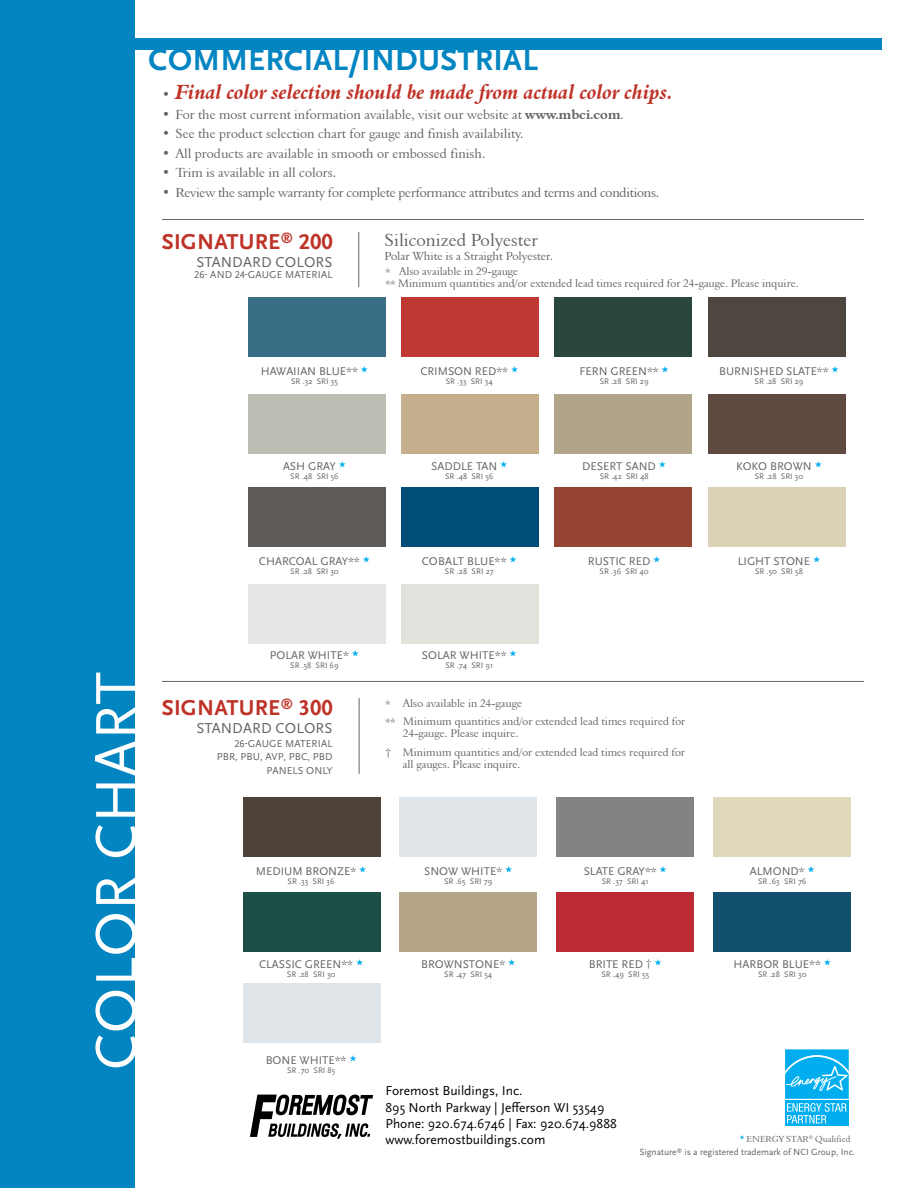
<style>
.page{position:relative;width:918px;height:1188px;background:#fff}
.page>*{position:absolute;margin:0;border:0;box-sizing:border-box;transform-origin:0 0}
.t1{font:60px "Scala Sans OT";letter-spacing:.01em;color:#fff}
.t2{font:700 31.5px "Scala Sans OT";letter-spacing:.01em;color:#0385c1}
.t3{font:700 22.5px "Scala Sans OT";letter-spacing:.01em;color:#be3227}
.t4{font:21px "Aldine 401 BT Bold Italic A";color:#be3227}
.t5{font:18px "Aldine 401 BT Roman A";color:#636466}
.t6{font:15px "Scala Sans OT";letter-spacing:.01em;color:#636466}
.t7{font:13.5px "Aldine 401 BT Roman A";color:#636466}
.t8{font:13.5px/16.2px "Scala Sans OT";color:#000}
.t9{font:13.5px "Aldine 401 BT Roman A";letter-spacing:-.02em;color:#636466}
.t10{font:12px "Aldine 401 BT Roman A";color:#636466}
.t11{font:11.7px "Scala Sans OT";color:#636466}
.t12{font:11.25px/18.8px "Aldine 401 BT Roman A";color:#636466}
.t13{font:10.5px/13.5px "Scala Sans OT";letter-spacing:.01em;color:#636466;text-align:right}
.t14{font:9.3px "Scala Sans OT";color:#636466}
.t15{font:9px "Aldine 401 BT Roman A";color:#636466}
.t16{font:8.4px "Scala Sans OT";color:#636466}
.s1{font-family:"Aldine 401 BT Roman A";font-size:13.5px;color:#636466}
.s2{font-family:"Aldine 401 BT Bold A"}
.s3{font-family:"Scala Sans OT";font-size:9.9px}
.s4{font-size:9.9px}
</style>
<div class="page">
<hr style="left:162px;top:681px;width:702px;height:1px;background:#636466">
<hr style="left:162px;top:219px;width:702px;height:1px;background:#636466">
<div style="left:0;top:0;width:135px;height:1188px;background:#0385c1"></div>
<hr style="left:358px;top:232px;width:1px;height:55px;background:#636466">
<div style="left:7px;top:38px;width:874px;height:11px;background:#0385c1"></div>
<hr style="left:359px;top:698px;width:1px;height:76px;background:#636466">
<div style="left:785px;top:1100px;width:64px;height:26px;background:linear-gradient(to right,#00aeef,#00aeef)"></div>
<svg style="left:785px;top:1049px;width:64px;height:74px;background:#2dbcf1"></svg>
<div style="left:248px;top:297px;width:138px;height:60px;background:#386f87"></div>
<div style="left:248px;top:487px;width:138px;height:59px;background:#5d5a58"></div>
<div style="left:243px;top:893px;width:137px;height:59px;background:#1c5047"></div>
<div style="left:248px;top:394px;width:138px;height:59px;background:#bdbdb3"></div>
<div style="left:243px;top:797px;width:137px;height:60px;background:#4d4238"></div>
<div style="left:248px;top:584px;width:138px;height:59px;background:#e5e6e4"></div>
<div style="left:243px;top:984px;width:137px;height:59px;background:#dfe4e8"></div>
<div style="left:401px;top:297px;width:138px;height:60px;background:#bf3834"></div>
<div style="left:401px;top:487px;width:138px;height:59px;background:#004d76"></div>
<div style="left:400px;top:893px;width:137px;height:59px;background:#b7a587"></div>
<div style="left:401px;top:394px;width:138px;height:59px;background:#c4ae8b"></div>
<div style="left:400px;top:797px;width:137px;height:60px;background:#dfe4e8"></div>
<div style="left:401px;top:584px;width:138px;height:59px;background:#e1e2db"></div>
<div style="left:555px;top:297px;width:137px;height:60px;background:#2a473f"></div>
<div style="left:555px;top:487px;width:137px;height:59px;background:#954333"></div>
<div style="left:557px;top:893px;width:137px;height:59px;background:#bd2c34"></div>
<div style="left:555px;top:394px;width:137px;height:59px;background:#b0a589"></div>
<div style="left:557px;top:797px;width:137px;height:60px;background:#828482"></div>
<div style="left:708px;top:297px;width:137px;height:60px;background:#4e4740"></div>
<div style="left:708px;top:487px;width:137px;height:59px;background:#dbd1b6"></div>
<div style="left:713px;top:893px;width:138px;height:59px;background:#12506d"></div>
<div style="left:708px;top:394px;width:137px;height:59px;background:#5f4a41"></div>
<div style="left:713px;top:797px;width:138px;height:60px;background:#dfd8bd"></div>
<svg style="left:250px;top:1095px;width:123px;height:44px"></svg>
<h2 class="t2" style="left:149px;top:41px;width:391px">COMMERCIAL/INDUSTRIAL</h2>
<h3 class="t4" style="left:162px;top:79px;width:512px"><span class="s1">•</span> Final color selection should be made from actual color chips.</h3>
<p class="t7" style="left:162px;top:106px;width:463px">• For the most current information available, visit our website at <span class="s2">www.mbci.com</span>.</p>
<p class="t7" style="left:162px;top:126px;width:363px">• See the product selection chart for gauge and finish availability.</p>
<p class="t7" style="left:162px;top:145px;width:325px">• All products are available in smooth or embossed finish.</p>
<p class="t7" style="left:162px;top:165px;width:176px">• Trim is available in all colors.</p>
<p class="t9" style="left:162px;top:184px;width:499px">• Review the sample warranty for complete performance attributes and terms and conditions.</p>
<h3 class="t5" style="left:384px;top:229px;width:155px">Siliconized Polyester</h3>
<p class="t10" style="left:384px;top:249px;width:170px">Polar White is a Straight Polyester.</p>
<p class="t12" style="left:386px;top:265px;width:415px;line-height:12px"><span class="s3">*</span> Also available in 29-gauge<br><span class="s3">**</span> Minimum quantities and/or extended lead times required for 24-gauge. Please inquire.</p>
<h3 class="t3" style="left:162px;top:228px;width:172px">SIGNATURE<sup>®</sup> 200</h3>
<p class="t6" style="left:196px;top:253px;width:138px">STANDARD COLORS</p>
<p class="t13" style="left:194px;top:268px;width:140px">26- AND 24-GAUGE MATERIAL</p>
<p class="t11" style="left:261px;top:364px;width:109px">HAWAIIAN BLUE** <sup>✭</sup></p>
<p class="t16" style="left:291px;top:376px;width:48px">SR .32 SRI 35</p>
<p class="t11" style="left:283px;top:459px;width:64px">ASH GRAY <sup>✭</sup></p>
<p class="t16" style="left:290px;top:471px;width:50px">SR .48 SRI 56</p>
<p class="t11" style="left:420px;top:364px;width:99px">CRIMSON RED** <sup>✭</sup></p>
<p class="t16" style="left:446px;top:376px;width:48px">SR .33 SRI 34</p>
<p class="t11" style="left:431px;top:459px;width:78px">SADDLE TAN <sup>✭</sup></p>
<p class="t16" style="left:445px;top:471px;width:50px">SR .48 SRI 56</p>
<p class="t11" style="left:579px;top:364px;width:91px">FERN GREEN** <sup>✭</sup></p>
<p class="t16" style="left:600px;top:376px;width:50px">SR .28 SRI 29</p>
<p class="t11" style="left:582px;top:459px;width:85px">DESERT SAND <sup>✭</sup></p>
<p class="t16" style="left:600px;top:471px;width:50px">SR .42 SRI 48</p>
<p class="t11" style="left:719px;top:364px;width:121px">BURNISHED SLATE** <sup>✭</sup></p>
<p class="t16" style="left:755px;top:376px;width:50px">SR .28 SRI 29</p>
<p class="t11" style="left:736px;top:459px;width:87px">KOKO BROWN <sup>✭</sup></p>
<p class="t16" style="left:755px;top:471px;width:50px">SR .28 SRI 30</p>
<p class="t11" style="left:259px;top:554px;width:113px">CHARCOAL GRAY** <sup>✭</sup></p>
<p class="t16" style="left:290px;top:566px;width:50px">SR .28 SRI 30</p>
<p class="t11" style="left:422px;top:554px;width:96px">COBALT BLUE** <sup>✭</sup></p>
<p class="t16" style="left:445px;top:566px;width:50px">SR .28 SRI 27</p>
<p class="t11" style="left:588px;top:554px;width:74px">RUSTIC RED <sup>✭</sup></p>
<p class="t16" style="left:600px;top:566px;width:51px">SR .36 SRI 40</p>
<p class="t11" style="left:738px;top:554px;width:84px">LIGHT STONE <sup>✭</sup></p>
<p class="t16" style="left:755px;top:566px;width:49px">SR .50 SRI 58</p>
<h1 class="t1" style="left:80px;top:1070px;width:400px;rotate:-90deg">COLOR CHART</h1>
<p class="t11" style="left:270px;top:649px;width:91px">POLAR WHITE* <sup>✭</sup></p>
<p class="t16" style="left:290px;top:661px;width:50px">SR .58 SRI 69</p>
<h3 class="t3" style="left:162px;top:694px;width:172px">SIGNATURE<sup>®</sup> 300</h3>
<p class="t6" style="left:196px;top:719px;width:138px">STANDARD COLORS</p>
<p class="t13" style="left:217px;top:737px;width:117px">26-GAUGE MATERIAL<br>PBR, PBU, AVP, PBC, PBD<br>PANELS ONLY</p>
<p class="t11" style="left:422px;top:649px;width:96px">SOLAR WHITE** <sup>✭</sup></p>
<p class="t16" style="left:445px;top:661px;width:49px">SR .74 SRI 91</p>
<p class="t12" style="left:386px;top:693px;width:301px"><span class="s3">*</span> Also available in 24-gauge<br><span class="s3">**</span> Minimum quantities and/or extended lead times required for</p>
<p class="t12" style="left:386px;top:724px;width:301px;text-indent:17px">24-gauge. Please inquire.<br><span class="s3">†</span> Minimum quantities and/or extended lead times required for</p>
<p class="t12" style="left:403px;top:755px;width:119px">all gauges. Please inquire.</p>
<p class="t11" style="left:256px;top:864px;width:112px">MEDIUM BRONZE* <sup>✭</sup></p>
<p class="t16" style="left:288px;top:876px;width:49px">SR .33 SRI 36</p>
<p class="t11" style="left:259px;top:957px;width:106px">CLASSIC GREEN** <sup>✭</sup></p>
<p class="t16" style="left:287px;top:969px;width:50px">SR .28 SRI 30</p>
<p class="t11" style="left:424px;top:864px;width:90px">SNOW WHITE* <sup>✭</sup></p>
<p class="t16" style="left:444px;top:876px;width:50px">SR .65 SRI 79</p>
<p class="t11" style="left:421px;top:957px;width:96px">BROWNSTONE* <sup>✭</sup></p>
<p class="t16" style="left:444px;top:969px;width:49px">SR .47 SRI 54</p>
<p class="t11" style="left:584px;top:864px;width:85px">SLATE GRAY** <sup>✭</sup></p>
<p class="t16" style="left:602px;top:876px;width:49px">SR .37 SRI 41</p>
<p class="t11" style="left:589px;top:957px;width:74px">BRITE RED <span class="s4">†</span> <sup>✭</sup></p>
<p class="t16" style="left:601px;top:969px;width:49px">SR .49 SRI 55</p>
<p class="t11" style="left:750px;top:864px;width:67px">ALMOND* <sup>✭</sup></p>
<p class="t16" style="left:758px;top:876px;width:50px">SR .63 SRI 76</p>
<p class="t11" style="left:734px;top:957px;width:99px">HARBOR BLUE** <sup>✭</sup></p>
<p class="t16" style="left:758px;top:969px;width:50px">SR .28 SRI 30</p>
<p class="t11" style="left:266px;top:1053px;width:92px">BONE WHITE** <sup>✭</sup></p>
<p class="t16" style="left:287px;top:1065px;width:50px">SR .70 SRI 85</p>
<p class="t8" style="left:386px;top:1083px;width:233px">Foremost Buildings, Inc.<br>895 North Parkway | Jefferson WI 53549<br>Phone: 920.674.6746 | Fax: 920.674.9888 www.foremostbuildings.com</p>
<p class="t15" style="left:740px;top:1133px;width:112px"><sup>✭</sup> ENERGY STAR<sup>®</sup> Qualified</p>
<p class="t14" style="left:640px;top:1147px;width:217px">Signature<sup>®</sup> is a registered trademark of NCI Group, Inc.</p>
</div>
